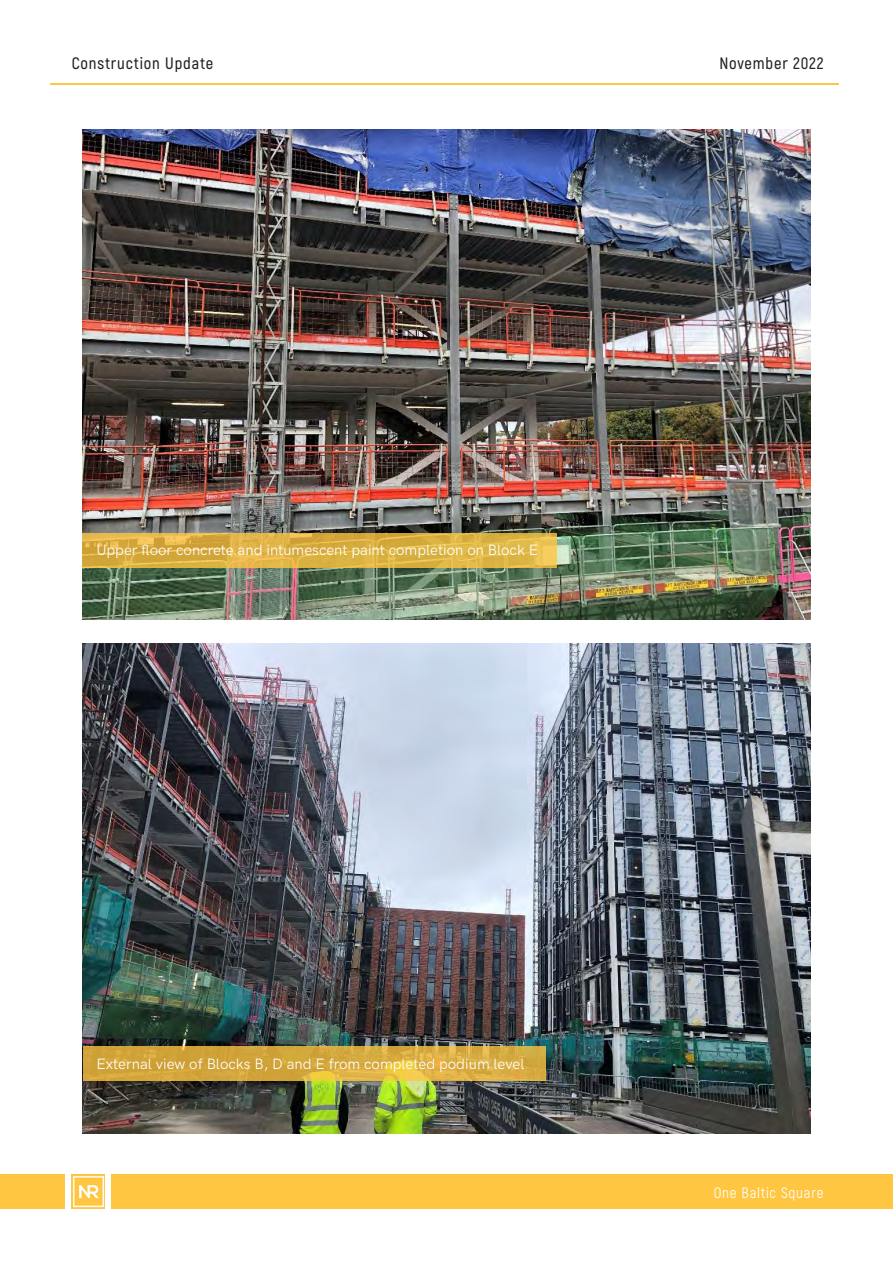
<style>
.page{position:relative;width:893px;height:1263px;background:#fff}
.page>*{position:absolute;margin:0;border:0;box-sizing:border-box;transform-origin:0 0}
.t1{font:600 16.5px "Akrobat";letter-spacing:.05em;color:#202323}
.t2{font:15px "HK Grotesk Regular Legacy";color:#fff}
.t3{font:15px "Akrobat";letter-spacing:.05em;color:#fff}
</style>
<div class="page">
<hr style="left:50px;top:83px;width:788px;height:1px;background:#ffc641">
<div style="left:112px;top:1175px;width:781px;height:34px;background:#ffc641"></div>
<img style="left:72px;top:1175px;width:33px;height:34px">
<div style="left:0;top:1175px;width:65px;height:34px;background:#ffc641"></div>
<img style="left:83px;top:130px;width:727px;height:490px">
<svg style="left:83px;top:533px;width:474px;height:34px;background:#ddb245"></svg>
<img style="left:83px;top:643px;width:727px;height:490px">
<svg style="left:83px;top:1046px;width:462px;height:34px;background:#d6aa3e"></svg>
<p class="t1" style="left:72px;top:54px;width:143px">Construction Update</p>
<p class="t1" style="left:719px;top:54px;width:106px">November 2022</p>
<p class="t2" style="left:96px;top:539px;width:443px">Upper floor concrete and intumescent paint completion on Block E</p>
<p class="t2" style="left:96px;top:1052px;width:429px">External view of Blocks B, D and E from completed podium level</p>
<p class="t3" style="left:714px;top:1184px;width:111px">One Baltic Square</p>
</div>
